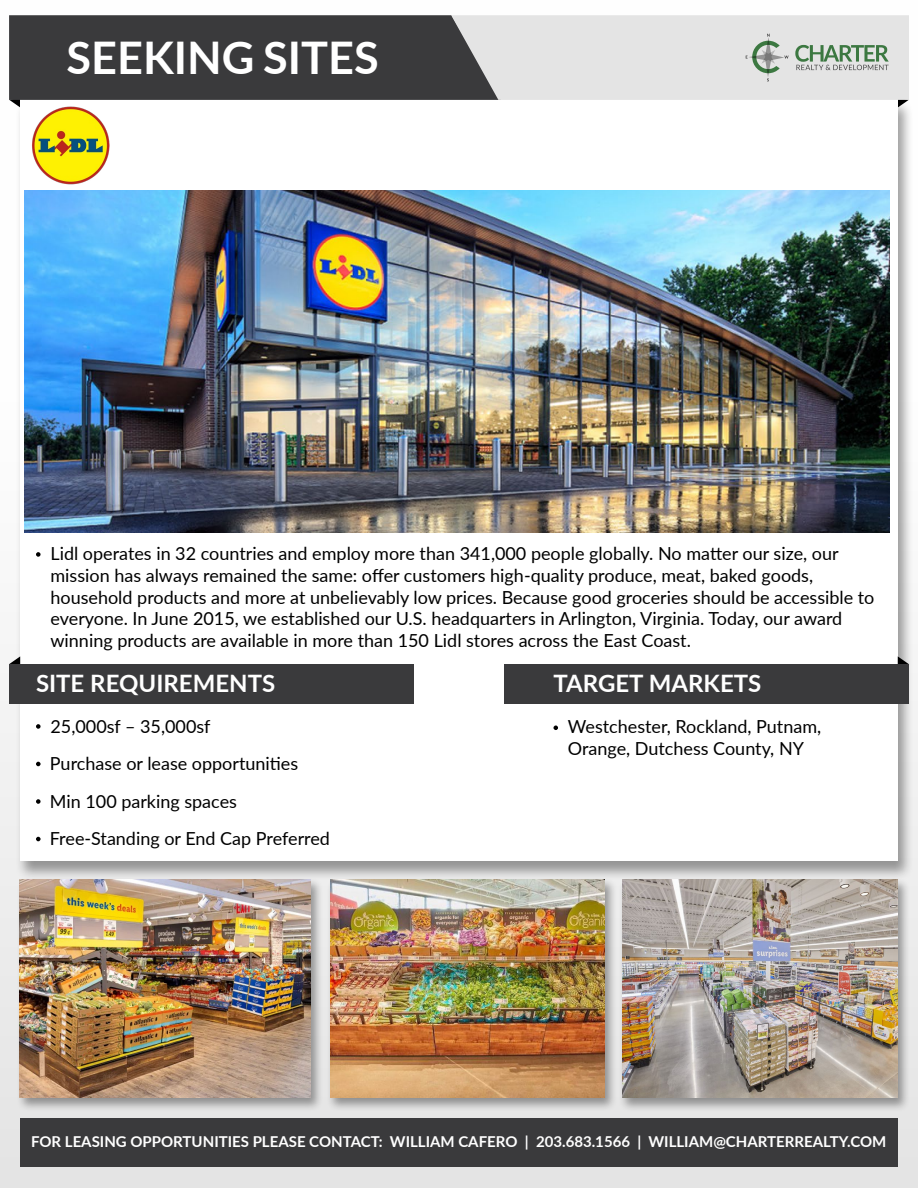
<style>
.page{position:relative;width:918px;height:1188px;background:#fff}
.page>*{position:absolute;margin:0;border:0;box-sizing:border-box;transform-origin:0 0}
.t1{font:700 45px "Lato";color:#fff}
.t2{font:700 24px "Lato";color:#fff}
.t3{font:18px/21.6px "Lato";color:#000}
.t4{font:700 15px "Lato";color:#fff}
</style>
<div class="page">
<div style="left:0;top:0;width:918px;height:1188px;background:linear-gradient(to bottom,#fff,#e5e5e5)"></div>
<div style="left:15px;top:100px;width:898px;height:781px;background:#000;opacity:.38"></div>
<div style="left:20px;top:99px;width:878px;height:761px;background:#fff"></div>
<svg style="left:9px;top:656px;width:11px;height:8px"></svg>
<div style="left:9px;top:664px;width:405px;height:40px;background:#3a3a3c"></div>
<svg style="left:554px;top:726px;width:4px;height:4px"></svg>
<svg style="left:36px;top:762px;width:5px;height:4px"></svg>
<svg style="left:36px;top:799px;width:5px;height:5px"></svg>
<svg style="left:36px;top:837px;width:5px;height:4px"></svg>
<svg style="left:36px;top:724px;width:5px;height:5px"></svg>
<svg style="left:36px;top:552px;width:5px;height:5px"></svg>
<svg style="left:898px;top:656px;width:11px;height:8px"></svg>
<div style="left:505px;top:664px;width:404px;height:40px;background:#3a3a3c"></div>
<svg style="left:9px;top:15px;width:900px;height:92px;background:#919192"></svg>
<div style="left:20px;top:1118px;width:878px;height:48px;background:#3a3a3c"></div>
<img style="left:32px;top:107px;width:78px;height:77px">
<img style="left:25px;top:191px;width:864px;height:342px">
<div style="left:16px;top:878px;width:307px;height:234px;background:#000;opacity:.38"></div>
<img style="left:20px;top:880px;width:290px;height:218px">
<div style="left:326px;top:877px;width:291px;height:235px;background:#000;opacity:.38"></div>
<img style="left:330px;top:879px;width:275px;height:219px">
<div style="left:619px;top:877px;width:292px;height:235px;background:#000;opacity:.38"></div>
<img style="left:622px;top:880px;width:276px;height:218px">
<h1 class="t1" style="left:67px;top:25px;width:314px">SEEKING SITES</h1>
<p class="t3" style="left:51px;top:542px;width:826px">Lidl operates in 32 countries and employ more than 341,000 people globally. No matter our size, our mission has always remained the same: offer customers high-quality produce, meat, baked goods, household products and more at unbelievably low prices. Because good groceries should be accessible to everyone. In June 2015, we established our U.S. headquarters in Arlington, Virginia. Today, our award winning products are available in more than 150 Lidl stores across the East Coast.</p>
<h2 class="t2" style="left:554px;top:665px;width:209px">TARGET MARKETS</h2>
<h2 class="t2" style="left:36px;top:666px;width:241px">SITE REQUIREMENTS</h2>
<p class="t3" style="left:51px;top:715px;width:162px">25,000sf – 35,000sf</p>
<p class="t3" style="left:50px;top:744px;width:282px;line-height:37.5px">Purchase or lease opportunities<br>Min 100 parking spaces<br>Free-Standing or End Cap Preferred</p>
<p class="t3" style="left:568px;top:715px;width:255px">Westchester, Rockland, Putnam,<br>Orange, Dutchess County, NY</p>
<p class="t4" style="left:31px;top:1130px;width:857px">FOR LEASING OPPORTUNITIES PLEASE CONTACT: WILLIAM CAFERO | 203.683.1566 | WILLIAM@CHARTERREALTY.COM</p>
</div>
